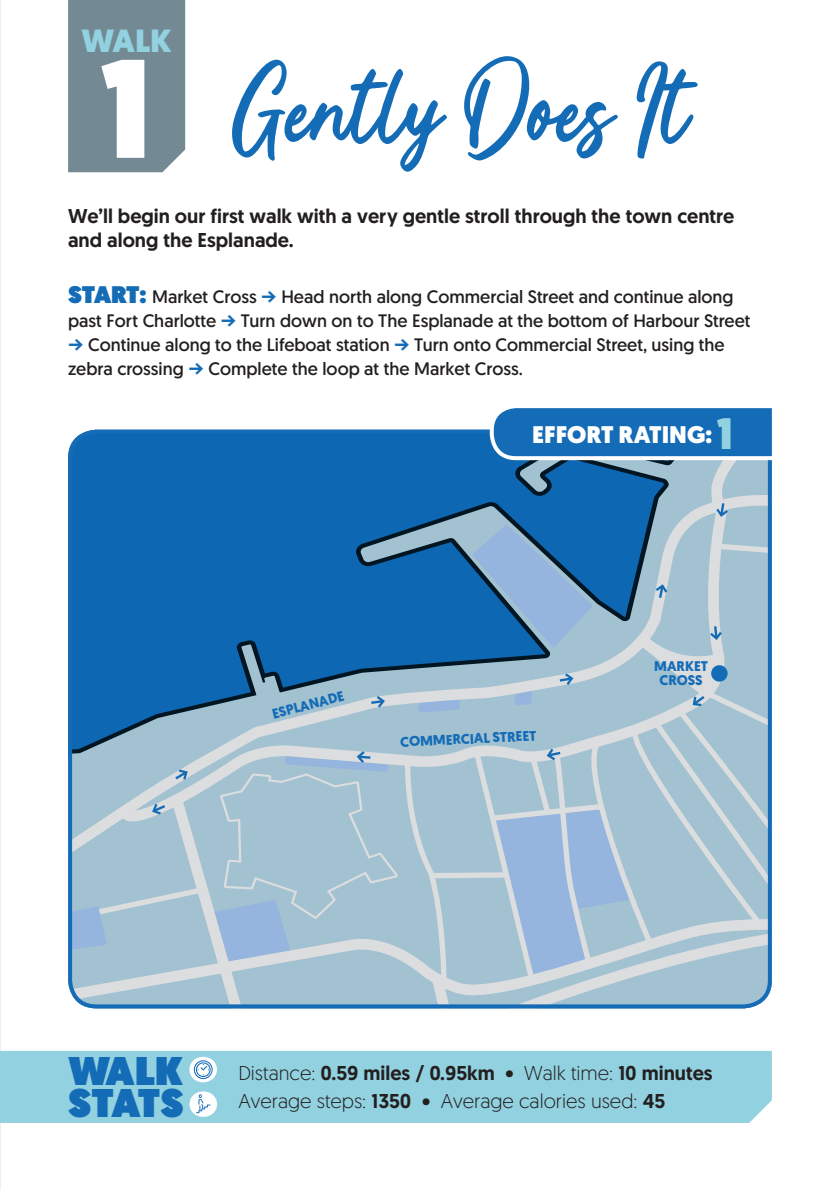
<style>
.page{position:relative;width:840px;height:1191px;background:#fff}
.page>*{position:absolute;margin:0;border:0;box-sizing:border-box;transform-origin:0 0}
.t1{font:900 140px "Geomanist";color:#fff}
.t2{font:104px "Candy Chicks";color:#156cb6}
.t3{font:900 40px "Geomanist";letter-spacing:.005em;color:#156cb6}
.t4{font:900 32px "Geomanist";color:#92d1df}
.t5{font:900 24px "Geomanist";color:#fff}
.t6{font:500 20px/24px "Geomanist";color:#231f20}
.t7{font:300 20px "Geomanist";color:#231f20}
.t8{font:18px/24px "Geomanist";color:#231f20}
.STREET_NAMES{font:700 14px "Geomanist";color:#156cb6}
.s1{font-weight:900;font-size:24px;color:#156cb6}
.s2{font-family:"Noway";font-weight:700;color:#156cb6}
.s3{font-size:44px;color:#92d1df}
.s4{font-weight:300}
.s5{font-weight:500}
</style>
<div class="page">
<div style="left:68px;top:0;width:117px;height:172px;background:#738a95"></div>
<div style="left:0;top:1051px;width:771px;height:72px;background:#92d1df"></div>
<svg style="left:189px;top:1056px;width:28px;height:60px"></svg>
<svg style="left:68px;top:429px;width:679px;height:580px;background:#538fbe"></svg>
<svg style="left:212px;top:751px;width:185px;height:215px;background:#a9c4d4"></svg>
<svg style="left:152px;top:804px;width:13px;height:10px"></svg>
<svg style="left:175px;top:769px;width:13px;height:10px"></svg>
<svg style="left:371px;top:696px;width:14px;height:11px"></svg>
<svg style="left:472px;top:408px;width:300px;height:600px;background:#8ab0cb"></svg>
<p class="t4" style="left:82px;top:19px;width:91px">WALK</p>
<p class="t1" style="left:100px;top:14px;width:54px">1</p>
<p class="t2" style="left:232px;top:34px;width:459px">Gently Does It</p>
<p class="t6" style="left:68px;top:204px;width:667px">We’ll begin our first walk with a very gentle stroll through the town centre and along the Esplanade.</p>
<p class="t8" style="left:68px;top:284px;width:683px"><span class="s1">START:</span> Market Cross <span class="s2">→</span> Head north along Commercial Street and continue along past Fort Charlotte <span class="s2">→</span> Turn down on to The Esplanade at the bottom of Harbour Street</p>
<p class="t8" style="left:68px;top:332px;width:657px"><span class="s2">→</span> Continue along to the Lifeboat station <span class="s2">→</span> Turn onto Commercial Street, using the zebra crossing <span class="s2">→</span> Complete the loop at the Market Cross.</p>
<p class="t5" style="left:532px;top:418px;width:203px">EFFORT RATING: <span class="s3">1</span></p>
<p class="STREET_NAMES" style="left:270px;top:705px;width:75px;rotate:-15deg">ESPLANADE</p>
<p class="STREET_NAMES" style="left:399px;top:733px;width:138px;rotate:-3deg">COMMERCIAL STREET</p>
<p class="STREET_NAMES" style="left:654px;top:656px;width:55px">MARKET</p>
<p class="STREET_NAMES" style="left:659px;top:670px;width:45px">CROSS</p>
<p class="t3" style="left:68px;top:1044px;width:117px">WALK</p>
<p class="t3" style="left:68px;top:1076px;width:117px">STATS</p>
<p class="t6" style="left:238px;top:1061px;width:475px"><span class="s4">Distance:</span> 0.59 miles / 0.95km <span class="s4">• Walk time:</span> 10 minutes</p>
<p class="t7" style="left:238px;top:1088px;width:428px">Average steps: <span class="s5">1350</span> • Average calories used: <span class="s5">45</span></p>
</div>
